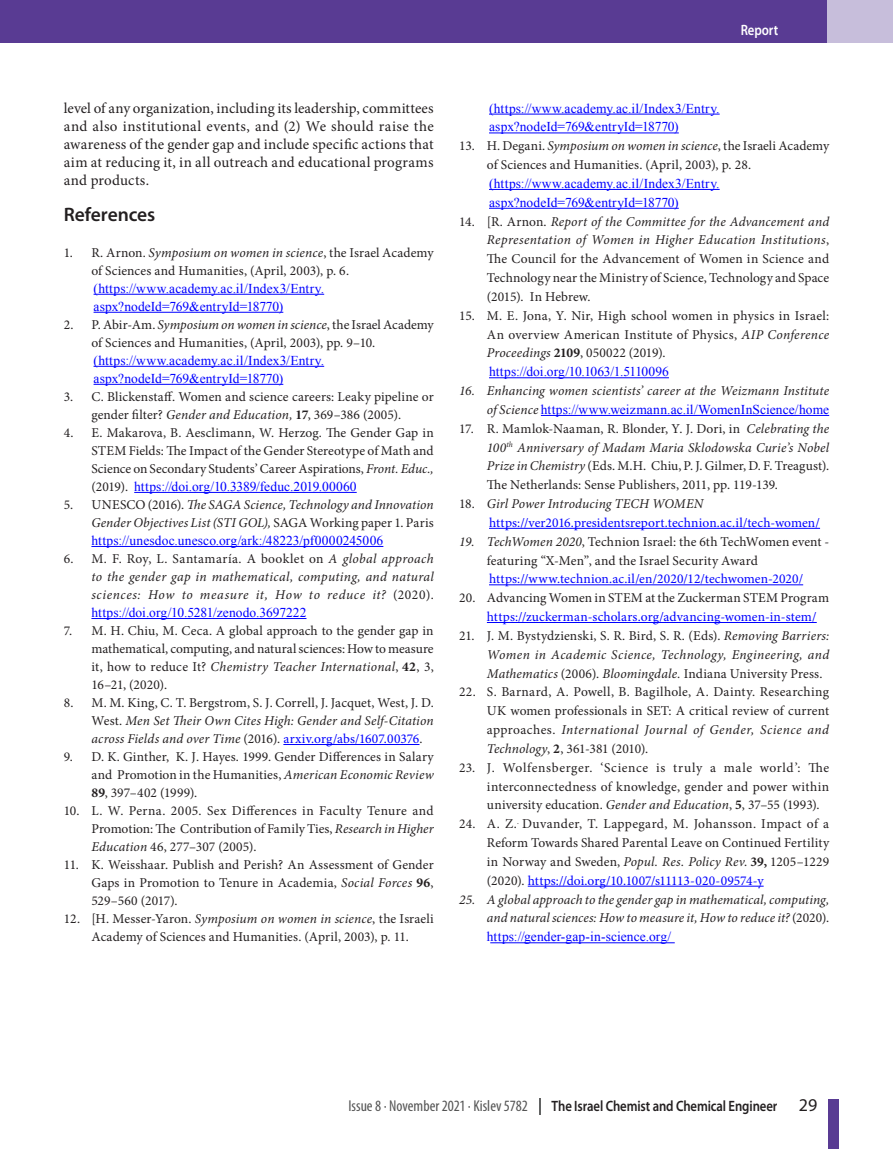
<style>
.page{position:relative;width:893px;height:1149px;background:#fff}
.page>*{position:absolute;margin:0;border:0;box-sizing:border-box;transform-origin:0 0}
.כותרת_משנה_בתוך_מאמר{font:600 19.5px "Myriad Pro";letter-spacing:-.005em;color:#231f20}
.t1{font:condensed 15.75px "Myriad Pro";color:#545454}
.מלל_רץ{font:15px/18px "Minion Pro";letter-spacing:.01em;color:#231f20;text-align:justify}
.t2{font:600 15px "Myriad Pro";letter-spacing:-.01em;color:#231f20;scale:.85 1}
.t3{font:600 15px "Myriad Pro";letter-spacing:-.005em;color:#fff;scale:.85 1}
.t4{font:13.5px/18.8px "Minion Pro";letter-spacing:.005em;color:#231f20;text-align:justify}
.t5{font:italic 13.5px/18px "Minion Pro";letter-spacing:.01em;color:#231f20;text-align:justify}
.מלל_רפרנס{font:13.5px/18px "Times New Roman";letter-spacing:.005em;color:#00f}
.מלל_רפרנס-2{font:13.5px/18.8px "Minion Pro";letter-spacing:.005em;color:#00f}
.s1{font-style:italic}
.s2{font-weight:700}
.s3{font-family:"Times New Roman";color:#00f}
.s4{font-style:normal}
.s5{font-family:"Times New Roman";font-style:normal;color:#00f}
.s6{color:#00f}
.s7{color:#231f20}
.s8{font-weight:400;font-size:18px}
</style>
<div class="page">
<svg style="left:539px;top:1098px;width:2px;height:16px"></svg>
<div style="left:0;top:0;width:893px;height:43px;background:#593b93"></div>
<div style="left:828px;top:0;width:65px;height:43px;background:#c7bedb"></div>
<div style="left:828px;top:1098px;width:10px;height:50px;background:#593b93"></div>
<hr style="left:94px;top:294px;width:230px;height:1px;background:#00f">
<hr style="left:94px;top:312px;width:189px;height:1px;background:#00f">
<hr style="left:94px;top:366px;width:230px;height:1px;background:#00f">
<hr style="left:94px;top:384px;width:189px;height:1px;background:#00f">
<hr style="left:134px;top:492px;width:223px;height:1px;background:#00f">
<hr style="left:91px;top:546px;width:292px;height:1px;background:#00f">
<hr style="left:91px;top:618px;width:215px;height:1px;background:#00f">
<hr style="left:283px;top:744px;width:136px;height:1px;background:#00f">
<hr style="left:489px;top:114px;width:231px;height:1px;background:#00f">
<hr style="left:489px;top:132px;width:190px;height:1px;background:#00f">
<hr style="left:489px;top:189px;width:231px;height:1px;background:#00f">
<hr style="left:489px;top:208px;width:190px;height:1px;background:#00f">
<hr style="left:489px;top:377px;width:180px;height:1px;background:#00f">
<hr style="left:541px;top:415px;width:288px;height:1px;background:#00f">
<hr style="left:489px;top:528px;width:331px;height:1px;background:#00f">
<hr style="left:489px;top:584px;width:314px;height:1px;background:#00f">
<hr style="left:487px;top:622px;width:330px;height:1px;background:#00f">
<hr style="left:528px;top:885px;width:236px;height:1px;background:#00f">
<hr style="left:490px;top:942px;width:185px;height:1px;background:#00f">
<p class="t3" style="left:741px;top:21px;width:45px">Report</p>
<p class="מלל_רץ" style="left:64px;top:99px;width:371px">level of any organization, including its leadership, committees and also institutional events, and (2) We should raise the awareness of the gender gap and include specific actions that aim at reducing it, in all outreach and educational programs and products.</p>
<p class="כותרת_משנה_בתוך_מאמר" style="left:64px;top:202px;width:93px">References</p>
<p class="t4" style="left:91px;top:243px;width:344px;line-height:18px;text-indent:-28px">1. R. Arnon. <span class="s1">Symposium on women in science</span>, the Israel Academy of Sciences and Humanities, (April, 2003), p. 6.</p>
<p class="מלל_רפרנס" style="left:94px;top:279px;width:232px">(https://www.academy.ac.il/Index3/Entry. aspx?nodeId=769&amp;entryId=18770)</p>
<p class="t4" style="left:91px;top:315px;width:344px;line-height:18px;text-indent:-28px">2. P. Abir-Am. <span class="s1">Symposium on women in science</span>, the Israel Academy of Sciences and Humanities, (April, 2003), pp. 9–10.</p>
<p class="מלל_רפרנס" style="left:94px;top:351px;width:232px">(https://www.academy.ac.il/Index3/Entry. aspx?nodeId=769&amp;entryId=18770)</p>
<p class="t4" style="left:64px;top:387px;width:371px;line-height:18px;text-align:center">3. C. Blickenstaff. Women and science careers: Leaky pipeline or gender filter? <span class="s1">Gender and Education,</span> <span class="s2">17</span>, 369–386 (2005).</p>
<p class="t4" style="left:91px;top:423px;width:344px;line-height:18px;text-indent:-28px">4. E. Makarova, B. Aesclimann, W. Herzog. The Gender Gap in STEM Fields: The Impact of the Gender Stereotype of Math and Science on Secondary Students’ Career Aspirations, <span class="s1">Front. Educ., </span>(2019). <span class="s3">https://doi.org/10.3389/feduc.2019.00060</span></p>
<p class="t5" style="left:91px;top:495px;width:344px;text-indent:-28px"><span class="s4">5. UNESCO (2016).</span> The SAGA Science, Technology and Innovation Gender Objectives List (STI GOL), <span class="s4">SAGA Working paper 1. Paris </span><span class="s5">https://unesdoc.unesco.org/ark:/48223/pf0000245006</span></p>
<p class="t5" style="left:91px;top:549px;width:344px;text-indent:-28px"><span class="s4">6. M. F. Roy, L. Santamaría. A booklet on</span> A global approach to the gender gap in mathematical, computing, and natural sciences: How to measure it, How to reduce it? <span class="s4">(2020). </span><span class="s5">https://doi.org/10.5281/zenodo.3697222</span></p>
<p class="t4" style="left:91px;top:621px;width:344px;line-height:18px;text-indent:-28px">7. M. H. Chiu, M. Ceca. A global approach to the gender gap in mathematical, computing, and natural sciences: How to measure it, how to reduce It? <span class="s1">Chemistry Teacher International</span>, <span class="s2">42</span>, 3, 16–21, (2020).</p>
<p class="t4" style="left:91px;top:693px;width:344px;line-height:18px;text-indent:-28px">8. M. M. King, C. T. Bergstrom, S. J. Correll, J. Jacquet, West, J. D.<br>West. <span class="s1">Men Set Their Own Cites High: Gender and Self-Citation across Fields and over Time</span> (2016). <span class="s6">arxiv.org/abs/1607.00376</span>.</p>
<p class="t4" style="left:91px;top:747px;width:344px;line-height:18px;text-indent:-28px">9. D. K. Ginther, K. J. Hayes. 1999. Gender Differences in Salary and Promotion in the Humanities, <span class="s1">American Economic Review </span><span class="s2">89</span>, 397–402 (1999).</p>
<p class="t4" style="left:91px;top:801px;width:344px;line-height:18px;text-indent:-28px">10. L. W. Perna. 2005. Sex Differences in Faculty Tenure and Promotion: The Contribution of Family Ties, <span class="s1">Research in Higher Education</span> 46, 277–307 (2005).</p>
<p class="t4" style="left:91px;top:855px;width:344px;line-height:18px;text-indent:-28px">11. K. Weisshaar. Publish and Perish? An Assessment of Gender Gaps in Promotion to Tenure in Academia, <span class="s1">Social Forces</span> <span class="s2">96</span>, 529–560 (2017).</p>
<p class="t4" style="left:64px;top:909px;width:371px;line-height:18px;text-align:center">12. [H. Messer-Yaron. <span class="s1">Symposium on women in science</span>, the Israeli<br>Academy of Sciences and Humanities. (April, 2003), p. 11.</p>
<p class="מלל_רפרנס" style="left:489px;top:98px;width:232px;line-height:18.8px">(https://www.academy.ac.il/Index3/Entry. aspx?nodeId=769&amp;entryId=18770)</p>
<p class="t4" style="left:487px;top:137px;width:344px;text-indent:-28px">13. H. Degani. <span class="s1">Symposium on women in science</span>, the Israeli Academy of Sciences and Humanities. (April, 2003), p. 28.</p>
<p class="מלל_רפרנס" style="left:489px;top:174px;width:232px;line-height:18.8px">(https://www.academy.ac.il/Index3/Entry. aspx?nodeId=769&amp;entryId=18770)</p>
<p class="t4" style="left:487px;top:212px;width:344px;text-indent:-28px">14. [R. Arnon. <span class="s1">Report of the Committee for the Advancement and Representation of Women in Higher Education Institutions</span>, The Council for the Advancement of Women in Science and Technology near the Ministry of Science, Technology and Space (2015). In Hebrew.</p>
<p class="t4" style="left:487px;top:306px;width:344px;text-indent:-28px">15. M. E. Jona, Y. Nir, High school women in physics in Israel:<br>An overview American Institute of Physics, <span class="s1">AIP Conference Proceedings</span> <span class="s2">2109</span>, 050022 (2019).</p>
<p class="מלל_רפרנס" style="left:489px;top:362px;width:181px">https://doi.org/10.1063/1.5110096</p>
<p class="t5" style="left:459px;top:381px;width:371px;line-height:18.8px;text-align:right">16. Enhancing women scientists’ career at the Weizmann Institute of Science <span class="s5">https://www.weizmann.ac.il/WomenInScience/home</span></p>
<p class="t4" style="left:487px;top:419px;width:344px;text-indent:-28px">17. R. Mamlok-Naaman, R. Blonder, Y. J. Dori, in <span class="s1">Celebrating the 100</span><sup>th</sup> <span class="s1">Anniversary of Madam Maria Sklodowska Curie’s Nobel Prize in Chemistry</span> (Eds. M.H. Chiu, P. J. Gilmer, D. F. Treagust).<br>The Netherlands: Sense Publishers, 2011, pp. 119-139.</p>
<p class="t5" style="left:459px;top:494px;width:246px"><span class="s4">18.</span> Girl Power Introducing TECH WOMEN</p>
<p class="מלל_רפרנס-2" style="left:489px;top:513px;width:333px">https://ver2016.presidentsreport.technion.ac.il/tech-women/</p>
<p class="t4" style="left:487px;top:532px;width:344px;text-indent:-28px"><span class="s1">19. TechWomen 2020</span>, Technion Israel: the 6th TechWomen event - featuring “X-Men”, and the Israel Security Award</p>
<p class="מלל_רפרנס-2" style="left:489px;top:569px;width:316px">https://www.technion.ac.il/en/2020/12/techwomen-2020/</p>
<p class="מלל_רפרנס-2" style="left:487px;top:588px;width:344px;text-indent:-28px"><span class="s7">20. Advancing Women in STEM at the Zuckerman STEM Program </span>https://zuckerman-scholars.org/advancing-women-in-stem/</p>
<p class="t5" style="left:487px;top:626px;width:344px;line-height:18.8px;text-indent:-28px"><span class="s4">21. J. M. Bystydzienski, S. R. Bird, S. R. (Eds).</span> Removing Barriers:<br>Women in Academic Science, Technology, Engineering, and Mathematics <span class="s4">(2006).</span> Bloomingdale. <span class="s4">Indiana University Press.</span></p>
<p class="t4" style="left:487px;top:682px;width:344px;text-indent:-28px">22. S. Barnard, A. Powell, B. Bagilhole, A. Dainty. Researching UK women professionals in SET: A critical review of current approaches. <span class="s1">International Journal of Gender, Science and Technology</span>, <span class="s2">2</span>, 361-381 (2010).</p>
<p class="t4" style="left:487px;top:758px;width:344px;text-indent:-28px">23. J. Wolfensberger. ‘Science is truly a male world’: The interconnectedness of knowledge, gender and power within university education. <span class="s1">Gender and Education</span>, <span class="s2">5</span>, 37–55 (1993).</p>
<p class="t4" style="left:487px;top:814px;width:344px;text-indent:-28px">24. A. Z.<sup>.</sup> Duvander, T. Lappegard, M. Johansson. Impact of a Reform Towards Shared Parental Leave on Continued Fertility in Norway and Sweden, <span class="s1">Popul. Res. Policy Rev</span>. <span class="s2">39,</span> 1205–1229 (2020). <span class="s6">https://doi.org/10.1007/s11113-020-09574-y</span></p>
<p class="t5" style="left:487px;top:889px;width:344px;line-height:18.8px;text-indent:-28px">25. A global approach to the gender gap in mathematical, computing, and natural sciences: How to measure it, How to reduce it? <span class="s4">(2020). </span><span class="s5">https://gender-gap-in-science.org/</span></p>
<p class="t1" style="left:348px;top:1095px;width:181px">Issue 8 · November 2021 · Kislev 5782</p>
<p class="t2" style="left:551px;top:1096px;width:314px">The Israel Chemist and Chemical Engineer <span class="s8">29</span></p>
</div>
